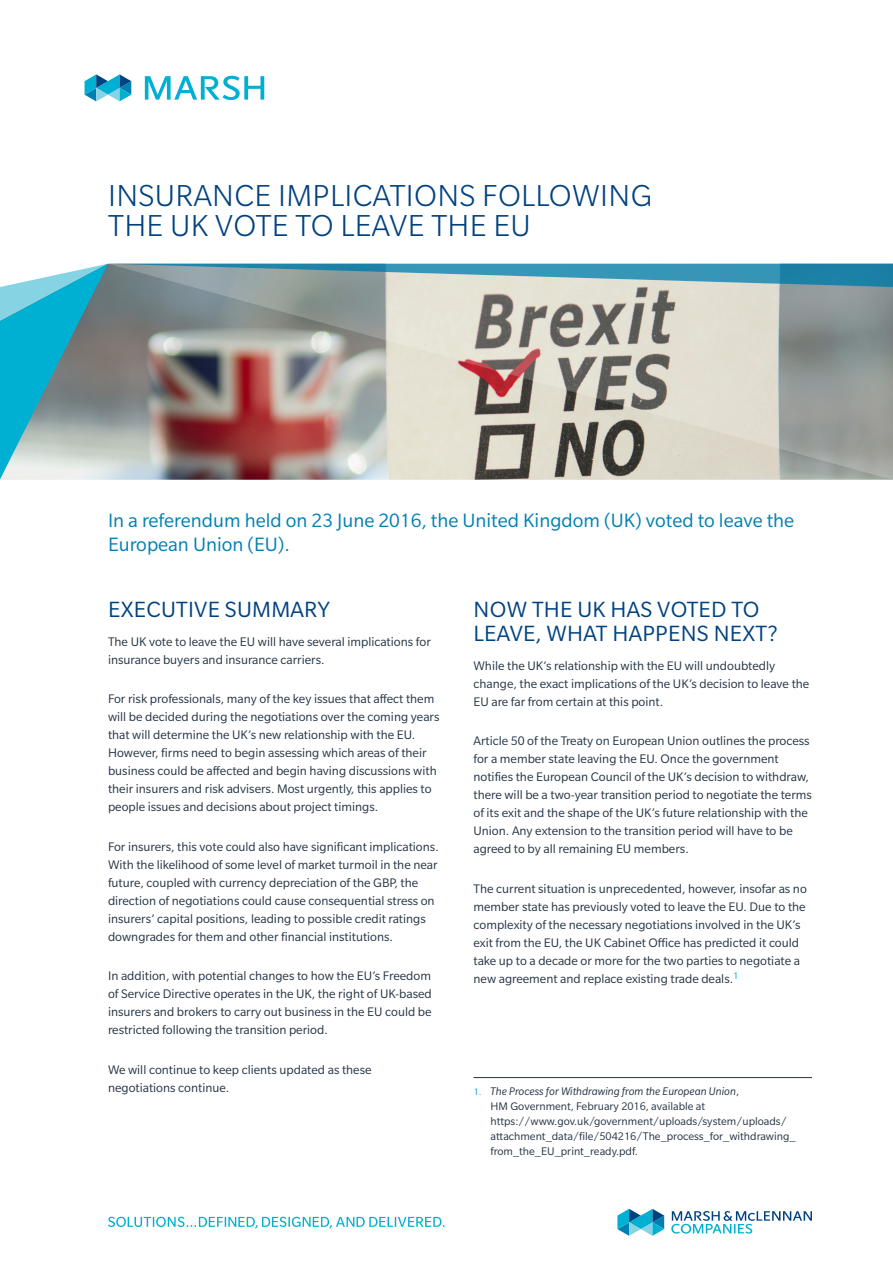
<style>
.page{position:relative;width:893px;height:1263px;background:#fff}
.page>*{position:absolute;margin:0;border:0;box-sizing:border-box;transform-origin:0 0}
.t1{font:300 33px/30px "Slate Pro";letter-spacing:.01em;color:#004280}
.t2{font:24px/24px "Slate Pro";letter-spacing:.01em;color:#004280}
.t3{font:21px/24px "Slate Pro";color:#0080b2}
.t4{font:13.5px/18px "Slate Pro";color:#243444}
.t5{font:12px/15px "Slate Pro";color:#243444}
.s1{font-size:10.5px;color:#00b0d3}
.s2{font-style:italic}
</style>
<div class="page">
<svg style="left:671px;top:1211px;width:141px;height:22px"></svg>
<svg style="left:617px;top:1209px;width:47px;height:27px"></svg>
<svg style="left:85px;top:74px;width:46px;height:27px"></svg>
<svg style="left:145px;top:76px;width:119px;height:24px"></svg>
<svg style="left:0;top:264px;width:108px;height:216px;background:#69b1be"></svg>
<svg style="left:108px;top:1217px;width:337px;height:11px"></svg>
<img style="left:108px;top:264px;width:785px;height:216px">
<hr style="left:473px;top:1077px;width:339px;height:1px;background:#243444">
<h1 class="t1" style="left:108px;top:180px;width:546px">INSURANCE IMPLICATIONS FOLLOWING<br>THE UK VOTE TO LEAVE THE EU</h1>
<h3 class="t3" style="left:108px;top:508px;width:688px">In a referendum held on 23 June 2016, the United Kingdom (UK) voted to leave the<br>European Union (EU).</h3>
<h2 class="t2" style="left:108px;top:597px;width:224px">EXECUTIVE SUMMARY</h2>
<p class="t4" style="left:108px;top:632px;width:324px">The UK vote to leave the EU will have several implications for insurance buyers and insurance carriers.</p>
<p class="t4" style="left:108px;top:690px;width:333px">For risk professionals, many of the key issues that affect them will be decided during the negotiations over the coming years that will determine the UK’s new relationship with the EU.<br>However, firms need to begin assessing which areas of their business could be affected and begin having discussions with their insurers and risk advisers. Most urgently, this applies to people issues and decisions about project timings.</p>
<p class="t4" style="left:108px;top:837px;width:332px">For insurers, this vote could also have significant implications.<br>With the likelihood of some level of market turmoil in the near future, coupled with currency depreciation of the GBP, the direction of negotiations could cause consequential stress on insurers’ capital positions, leading to possible credit ratings downgrades for them and other financial institutions.</p>
<p class="t4" style="left:108px;top:967px;width:325px;text-align:justify">In addition, with potential changes to how the EU’s Freedom of Service Directive operates in the UK, the right of UK-based insurers and brokers to carry out business in the EU could be restricted following the transition period.</p>
<p class="t4" style="left:108px;top:1061px;width:265px">We will continue to keep clients updated as these negotiations continue.</p>
<h2 class="t2" style="left:474px;top:597px;width:306px">NOW THE UK HAS VOTED TO<br>LEAVE, WHAT HAPPENS NEXT?</h2>
<p class="t4" style="left:473px;top:656px;width:337px">While the UK’s relationship with the EU will undoubtedly change, the exact implications of the UK’s decision to leave the<br>EU are far from certain at this point.</p>
<p class="t4" style="left:473px;top:732px;width:340px">Article 50 of the Treaty on European Union outlines the process for a member state leaving the EU. Once the government notifies the European Council of the UK’s decision to withdraw, there will be a two-year transition period to negotiate the terms of its exit and the shape of the UK’s future relationship with the Union. Any extension to the transition period will have to be agreed to by all remaining EU members.</p>
<p class="t4" style="left:473px;top:879px;width:335px">The current situation is unprecedented, however, insofar as no member state has previously voted to leave the EU. Due to the complexity of the necessary negotiations involved in the UK’s exit from the EU, the UK Cabinet Office has predicted it could take up to a decade or more for the two parties to negotiate a new agreement and replace existing trade deals.<sup>1</sup></p>
<p class="t5" style="left:490px;top:1083px;width:307px;text-indent:-17px"><span class="s1">1.</span> <span class="s2">The Process for Withdrawing from the European Union</span>,<br>HM Government, February 2016, available at https://www.gov.uk/government/uploads/system/uploads/ attachment_data/file/504216/The_process_for_withdrawing_ from_the_EU_print_ready.pdf.</p>
</div>
